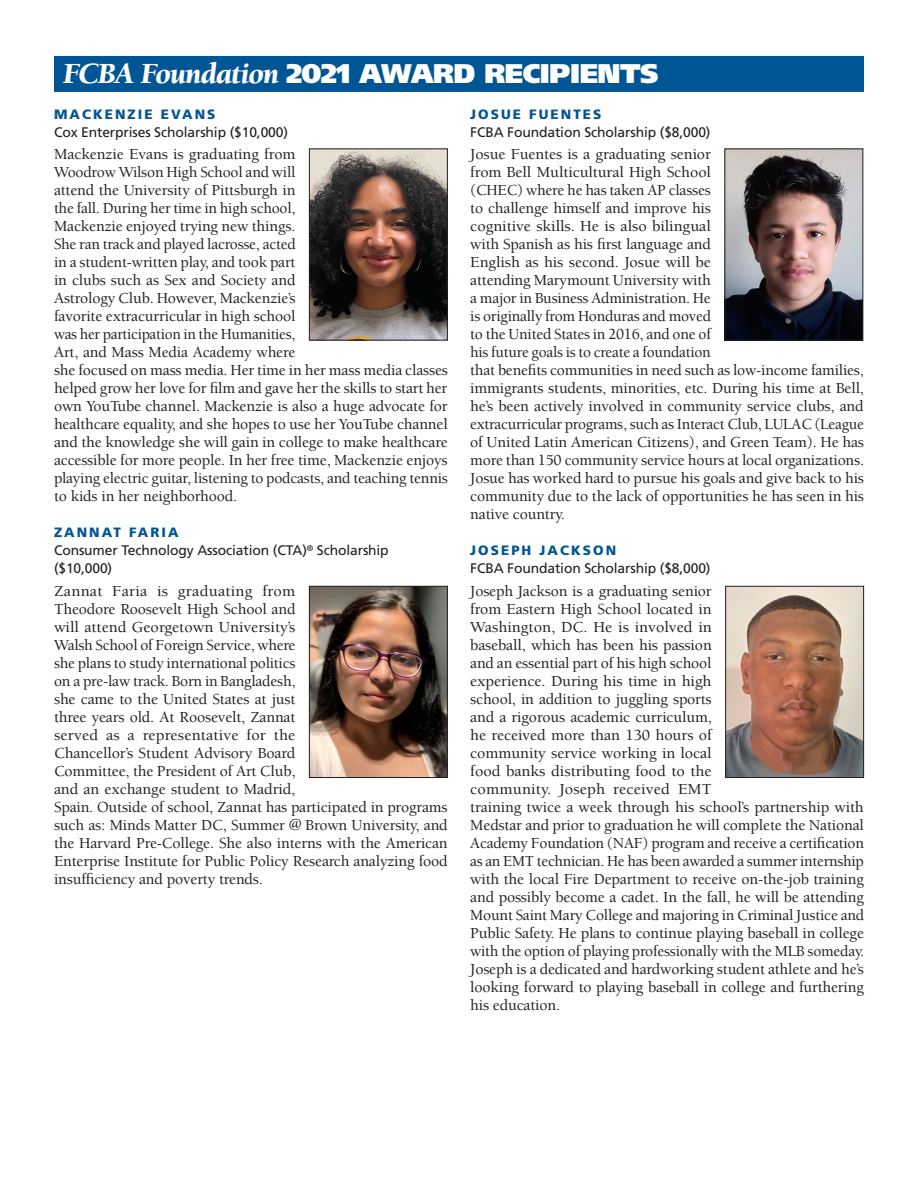
<style>
.page{position:relative;width:918px;height:1188px;background:#fff}
.page>*{position:absolute;margin:0;border:0;box-sizing:border-box;transform-origin:0 0}
.Section_Head{font:900 27px "Frutiger";letter-spacing:-.02em;color:#fff}
.t1{font:500 15.75px/18px "Berkeley";letter-spacing:-.01em;color:#231f20}
.Scholar_School{font:13.8px/18px "Frutiger";letter-spacing:-.01em;color:#231f20}
.Normal_Subhead{font:900 13.5px "Frutiger";letter-spacing:.15em;color:#005595}
.s1{font-family:"Berkeley";font-style:italic;font-size:30px}
</style>
<div class="page">
<img style="left:311px;top:588px;width:135px;height:188px">
<div style="left:309px;top:586px;width:139px;height:192px;border:1px solid #231f20"></div>
<img style="left:726px;top:150px;width:135px;height:188px">
<div style="left:724px;top:148px;width:139px;height:192px;border:1px solid #231f20"></div>
<img style="left:311px;top:150px;width:135px;height:188px">
<div style="left:309px;top:148px;width:139px;height:192px;border:1px solid #231f20"></div>
<div style="left:54px;top:56px;width:810px;height:36px;background:#005595"></div>
<img style="left:727px;top:588px;width:135px;height:188px">
<div style="left:725px;top:586px;width:139px;height:192px;border:1px solid #231f20"></div>
<p class="Section_Head" style="left:63px;top:57px;width:597px"><span class="s1">FCBA Foundation</span> 2021 AWARD RECIPIENTS</p>
<p class="Normal_Subhead" style="left:54px;top:106px;width:163px">MACKENZIE EVANS</p>
<p class="Scholar_School" style="left:54px;top:123px;width:236px">Cox Enterprises Scholarship ($10,000)</p>
<p class="t1" style="left:54px;top:146px;width:396px">Mackenzie Evans is graduating from<br>Woodrow Wilson High School and will<br>attend the University of Pittsburgh in<br>the fall. During her time in high school,<br>Mackenzie enjoyed trying new things.<br>She ran track and played lacrosse, acted<br>in a student-written play, and took part<br>in clubs such as Sex and Society and<br>Astrology Club. However, Mackenzie’s<br>favorite extracurricular in high school<br>was her participation in the Humanities,<br>Art, and Mass Media Academy where<br>she focused on mass media. Her time in her mass media classes helped grow her love for film and gave her the skills to start her own YouTube channel. Mackenzie is also a huge advocate for healthcare equality, and she hopes to use her YouTube channel and the knowledge she will gain in college to make healthcare accessible for more people. In her free time, Mackenzie enjoys playing electric guitar, listening to podcasts, and teaching tennis to kids in her neighborhood.</p>
<p class="Normal_Subhead" style="left:54px;top:524px;width:126px">ZANNAT FARIA</p>
<p class="Scholar_School" style="left:54px;top:541px;width:336px">Consumer Technology Association (CTA)<sup>®</sup> Scholarship ($10,000)</p>
<p class="t1" style="left:54px;top:582px;width:395px">Zannat Faria is graduating from<br>Theodore Roosevelt High School and<br>will attend Georgetown University’s<br>Walsh School of Foreign Service, where<br>she plans to study international politics<br>on a pre-law track. Born in Bangladesh,<br>she came to the United States at just<br>three years old. At Roosevelt, Zannat<br>served as a representative for the<br>Chancellor’s Student Advisory Board<br>Committee, the President of Art Club,<br>and an exchange student to Madrid,<br>Spain. Outside of school, Zannat has participated in programs such as: Minds Matter DC, Summer @ Brown University, and the Harvard Pre-College. She also interns with the American Enterprise Institute for Public Policy Research analyzing food insufficiency and poverty trends.</p>
<p class="Normal_Subhead" style="left:470px;top:106px;width:133px">JOSUE FUENTES</p>
<p class="Scholar_School" style="left:470px;top:123px;width:242px">FCBA Foundation Scholarship ($8,000)</p>
<p class="t1" style="left:470px;top:146px;width:395px">Josue Fuentes is a graduating senior<br>from Bell Multicultural High School<br>(CHEC) where he has taken AP classes<br>to challenge himself and improve his<br>cognitive skills. He is also bilingual<br>with Spanish as his first language and<br>English as his second. Josue will be<br>attending Marymount University with<br>a major in Business Administration. He<br>is originally from Honduras and moved<br>to the United States in 2016, and one of<br>his future goals is to create a foundation<br>that benefits communities in need such as low-income families, immigrants students, minorities, etc. During his time at Bell, he’s been actively involved in community service clubs, and extracurricular programs, such as Interact Club, LULAC (League of United Latin American Citizens), and Green Team). He has more than 150 community service hours at local organizations.<br>Josue has worked hard to pursue his goals and give back to his community due to the lack of opportunities he has seen in his native country.</p>
<p class="Normal_Subhead" style="left:470px;top:542px;width:147px">JOSEPH JACKSON</p>
<p class="Scholar_School" style="left:470px;top:559px;width:242px">FCBA Foundation Scholarship ($8,000)</p>
<p class="t1" style="left:470px;top:582px;width:395px">Joseph Jackson is a graduating senior<br>from Eastern High School located in<br>Washington, DC. He is involved in<br>baseball, which has been his passion<br>and an essential part of his high school<br>experience. During his time in high<br>school, in addition to juggling sports<br>and a rigorous academic curriculum,<br>he received more than 130 hours of<br>community service working in local<br>food banks distributing food to the<br>community. Joseph received EMT<br>training twice a week through his school’s partnership with Medstar and prior to graduation he will complete the National Academy Foundation (NAF) program and receive a certification as an EMT technician. He has been awarded a summer internship with the local Fire Department to receive on-the-job training and possibly become a cadet. In the fall, he will be attending Mount Saint Mary College and majoring in Criminal Justice and Public Safety. He plans to continue playing baseball in college with the option of playing professionally with the MLB someday.<br>Joseph is a dedicated and hardworking student athlete and he’s looking forward to playing baseball in college and furthering his education.</p>
</div>
